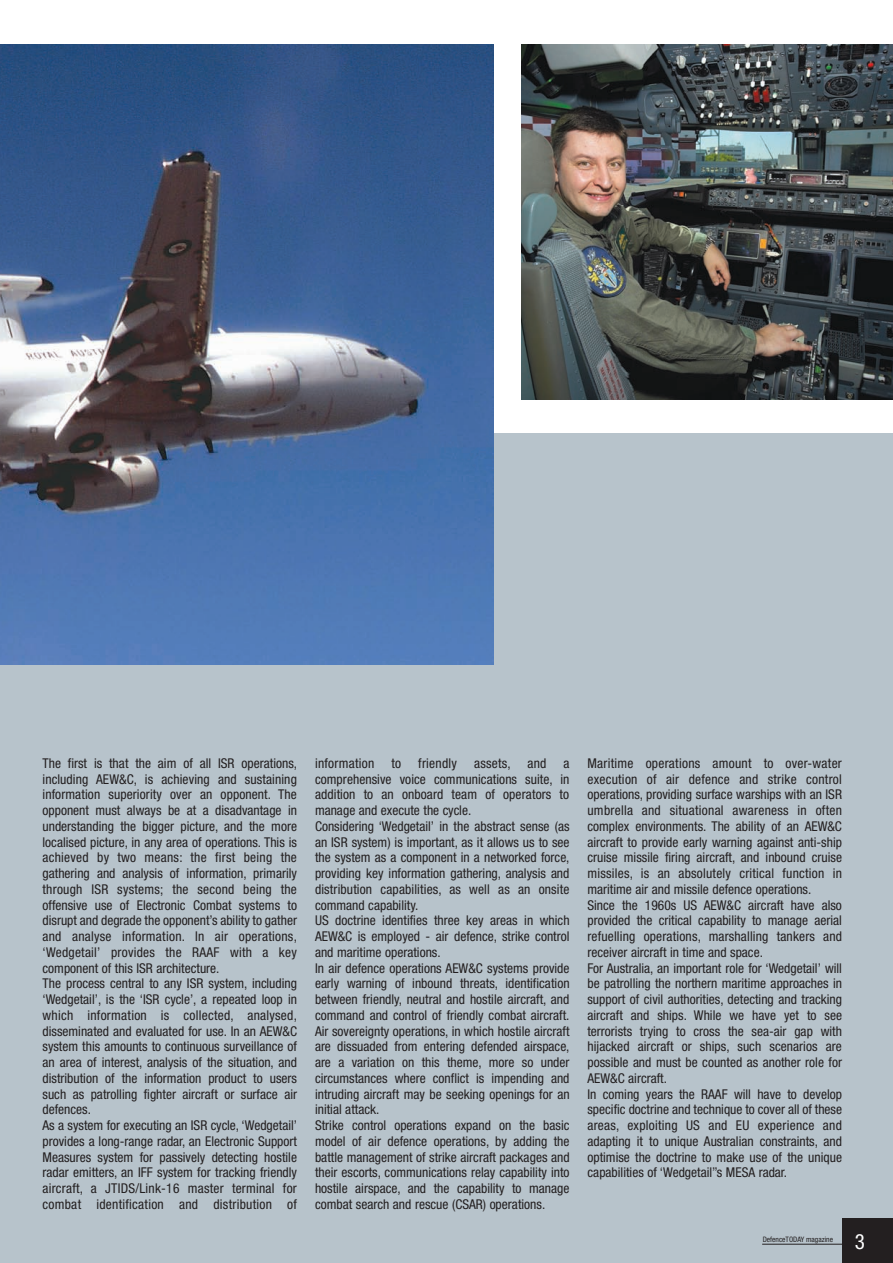
<style>
.page{position:relative;width:893px;height:1263px;background:#fff}
.page>*{position:absolute;margin:0;border:0;box-sizing:border-box;transform-origin:0 0}
.t1{font:condensed 21px "Helvetica Neue";color:#fff}
.t2{font:condensed 13.5px/15.8px "Helvetica Neue";color:#231f20}
.t3{font:condensed 13.5px "Helvetica Neue";letter-spacing:.02em;color:#231f20}
.t4{font:condensed 7.5px "Helvetica Neue";color:#231f20}
</style>
<div class="page">
<div style="left:0;top:433px;width:893px;height:830px;background:#b7c3cb"></div>
<hr style="left:762px;top:1244px;width:95px;height:1px;background:#231f20">
<div style="left:842px;top:1218px;width:51px;height:45px;background:#231f20"></div>
<img style="left:522px;top:44px;width:371px;height:356px">
<img style="left:0;top:44px;width:493px;height:621px">
<p class="t2" style="left:43px;top:756px;width:256px">The first is that the aim of all ISR operations, including AEW&amp;C, is achieving and sustaining information superiority over an opponent. The opponent must always be at a disadvantage in understanding the bigger picture, and the more localised picture, in any area of operations. This is achieved by two means: the first being the gathering and analysis of information, primarily through ISR systems; the second being the offensive use of Electronic Combat systems to disrupt and degrade the opponent’s ability to gather and analyse information. In air operations, ‘Wedgetail’ provides the RAAF with a key component of this ISR architecture.<br>The process central to any ISR system, including ‘Wedgetail’, is the ‘ISR cycle’, a repeated loop in which information is collected, analysed, disseminated and evaluated for use. In an AEW&amp;C system this amounts to continuous surveillance of an area of interest, analysis of the situation, and distribution of the information product to users such as patrolling fighter aircraft or surface air defences.<br>As a system for executing an ISR cycle, ‘Wedgetail’ provides a long-range radar, an Electronic Support Measures system for passively detecting hostile radar emitters, an IFF system for tracking friendly aircraft, a JTIDS/Link-16 master terminal for combat identification and distribution of</p>
<p class="t3" style="left:315px;top:758px;width:61px">information</p>
<p class="t2" style="left:391px;top:756px;width:11px">to</p>
<p class="t3" style="left:418px;top:758px;width:40px">friendly</p>
<p class="t3" style="left:474px;top:758px;width:74px">assets, and</p>
<p class="t2" style="left:315px;top:756px;width:256px;text-indent:248px">a comprehensive voice communications suite, in addition to an onboard team of operators to manage and execute the cycle.<br>Considering ‘Wedgetail’ in the abstract sense (as an ISR system) is important, as it allows us to see the system as a component in a networked force, providing key information gathering, analysis and distribution capabilities, as well as an onsite command capability.<br>US doctrine identifies three key areas in which AEW&amp;C is employed - air defence, strike control and maritime operations.<br>In air defence operations AEW&amp;C systems provide early warning of inbound threats, identification between friendly, neutral and hostile aircraft, and command and control of friendly combat aircraft.<br>Air sovereignty operations, in which hostile aircraft are dissuaded from entering defended airspace, are a variation on this theme, more so under circumstances where conflict is impending and intruding aircraft may be seeking openings for an initial attack.<br>Strike control operations expand on the basic model of air defence operations, by adding the battle management of strike aircraft packages and their escorts, communications relay capability into hostile airspace, and the capability to manage combat search and rescue (CSAR) operations.</p>
<p class="t2" style="left:587px;top:756px;width:256px">Maritime operations amount to over-water execution of air defence and strike control operations, providing surface warships with an ISR umbrella and situational awareness in often complex environments. The ability of an AEW&amp;C aircraft to provide early warning against anti-ship cruise missile firing aircraft, and inbound cruise missiles, is an absolutely critical function in maritime air and missile defence operations.<br>Since the 1960s US AEW&amp;C aircraft have also provided the critical capability to manage aerial refuelling operations, marshalling tankers and receiver aircraft in time and space.<br>For Australia, an important role for ‘Wedgetail’ will be patrolling the northern maritime approaches in support of civil authorities, detecting and tracking aircraft and ships. While we have yet to see terrorists trying to cross the sea-air gap with hijacked aircraft or ships, such scenarios are possible and must be counted as another role for AEW&amp;C aircraft.<br>In coming years the RAAF will have to develop specific doctrine and technique to cover all of these areas, exploiting US and EU experience and adapting it to unique Australian constraints, and optimise the doctrine to make use of the unique capabilities of ‘Wedgetail’’s MESA radar.</p>
<p class="t4" style="left:763px;top:1237px;width:72px">DefenceTODAY magazine</p>
<h1 class="t1" style="left:855px;top:1234px;width:12px">3</h1>
</div>
